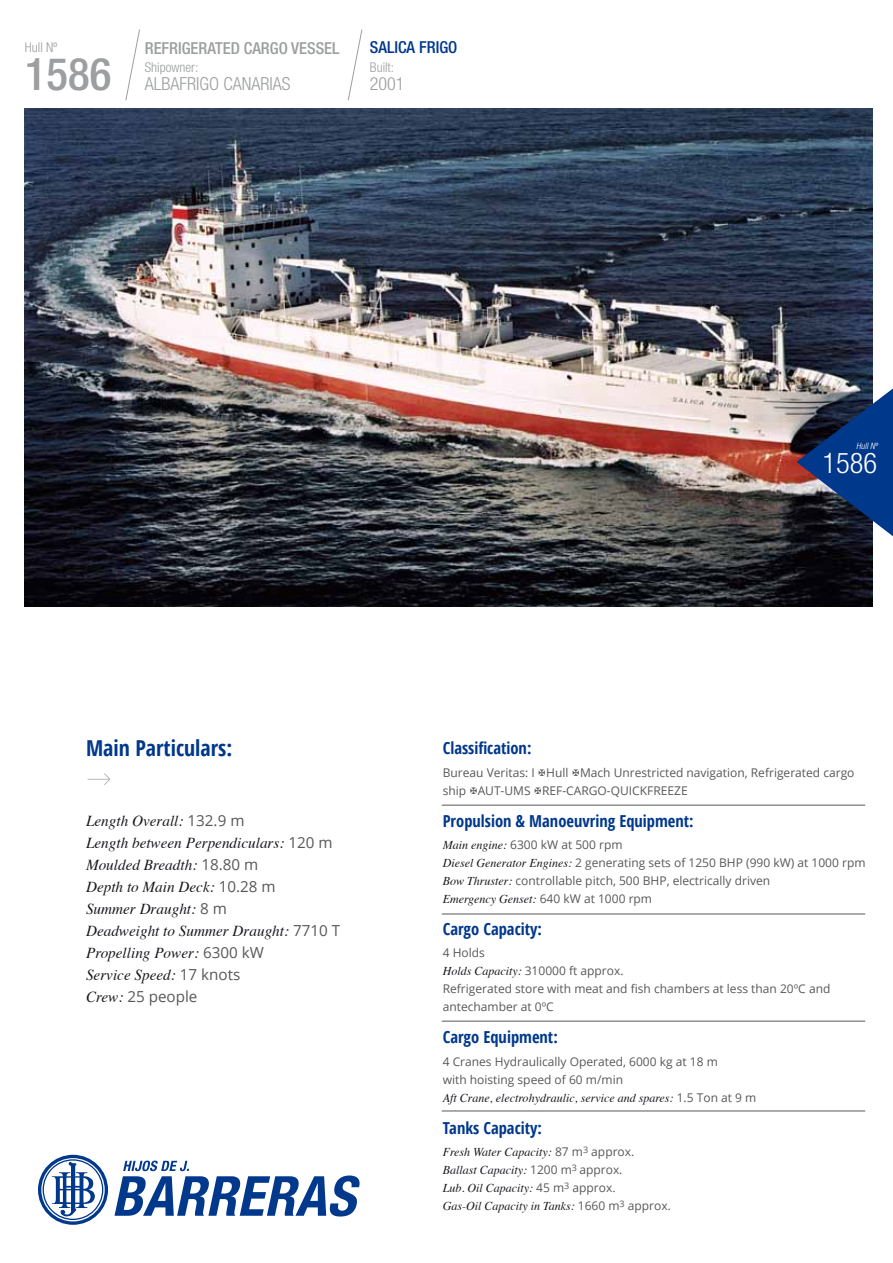
<style>
.page{position:relative;width:893px;height:1263px;background:#fff}
.page>*{position:absolute;margin:0;border:0;box-sizing:border-box;transform-origin:0 0}
.t1{font:500 condensed 45px "Helvetica Neue";color:#9c9e9f}
.t2{font:300 condensed 28.5px "Helvetica Neue";color:#fff}
.t3{font:700 condensed 21.9px "Open Sans";color:#00388c}
.t4{font:300 condensed 18px "Helvetica Neue";color:#9c9e9f}
.t5{font:700 condensed 16.5px "Open Sans";color:#00388c}
.t6{font:500 condensed 16.5px "Helvetica Neue";color:#9c9e9f}
.t7{font:500 condensed 16.5px "Helvetica Neue";color:#00388c}
.t8{font:italic 15.15px/21.9px "Times";color:#1a171c}
.t9{font:15.15px "Open Sans";color:#58585a}
.t10{font:300 condensed 13.5px "Helvetica Neue";color:#9c9e9f}
.t11{font:12px/18px "Open Sans";color:#58585a}
.t12{font:italic 12px/18px "Times";color:#1a171c}
.t13{font:italic 300 condensed 8.85px "Helvetica Neue";color:#fff}
.s1{font-family:"Open Sans";font-style:normal;color:#58585a}
.s2{font-family:"Times";font-style:italic;color:#1a171c}
</style>
<div class="page">
<img style="left:24px;top:109px;width:848px;height:497px">
<svg style="left:796px;top:388px;width:96px;height:148px;background:#243d69"></svg>
<hr style="left:442px;top:805px;width:423px;height:1px;background:#58585a">
<hr style="left:442px;top:1021px;width:423px;height:1px;background:#58585a">
<svg style="left:87px;top:773px;width:23px;height:12px"></svg>
<hr style="left:442px;top:914px;width:423px;height:1px;background:#58585a">
<hr style="left:442px;top:1111px;width:423px;height:1px;background:#58585a">
<svg style="left:347px;top:29px;width:16px;height:72px"></svg>
<svg style="left:125px;top:29px;width:15px;height:72px"></svg>
<svg style="left:38px;top:1155px;width:70px;height:70px"></svg>
<svg style="left:114px;top:1161px;width:246px;height:56px"></svg>
<p class="t10" style="left:25px;top:40px;width:34px">Hull Nº</p>
<h1 class="t1" style="left:25px;top:47px;width:88px">1586</h1>
<h3 class="t6" style="left:145px;top:39px;width:196px">REFRIGERATED CARGO VESSEL</h3>
<p class="t10" style="left:145px;top:60px;width:55px">Shipowner:</p>
<h3 class="t4" style="left:145px;top:74px;width:147px">ALBAFRIGO CANARIAS</h3>
<h3 class="t7" style="left:370px;top:37px;width:89px">SALICA FRIGO</h3>
<p class="t10" style="left:370px;top:60px;width:26px">Built:</p>
<h3 class="t4" style="left:370px;top:74px;width:36px">2001</h3>
<p class="t13" style="left:856px;top:441px;width:22px">Hull Nº</p>
<h2 class="t2" style="left:822px;top:446px;width:56px">1586</h2>
<h3 class="t3" style="left:86px;top:733px;width:148px">Main Particulars:</h3>
<p class="t8" style="left:86px;top:809px;width:256px">Length Overall: <span class="s1">132.9 m<br></span>Length between Perpendiculars: <span class="s1">120 m<br></span>Moulded Breadth: <span class="s1">18.80 m<br></span>Depth to Main Deck: <span class="s1">10.28 m<br></span>Summer Draught: <span class="s1">8 m<br></span>Deadweight to Summer Draught: <span class="s1">7710 T<br></span>Propelling Power: <span class="s1">6300 kW<br></span>Service Speed: <span class="s1">17 knots</span></p>
<p class="t9" style="left:86px;top:986px;width:113px"><span class="s2">Crew:</span> 25 people</p>
<h3 class="t5" style="left:442px;top:737px;width:90px">Classification:</h3>
<p class="t11" style="left:442px;top:763px;width:413px">Bureau Veritas: I Hull Mach Unrestricted navigation, Refrigerated cargo ship AUT-UMS REF-CARGO-QUICKFREEZE</p>
<h3 class="t5" style="left:442px;top:809px;width:252px">Propulsion &amp; Manoeuvring Equipment:</h3>
<p class="t11" style="left:442px;top:835px;width:424px"><span class="s2">Main engine:</span> 6300 kW at 500 rpm<br><span class="s2">Diesel Generator Engines:</span> 2 generating sets of 1250 BHP (990 kW) at 1000 rpm<br><span class="s2">Bow Thruster:</span> controllable pitch, 500 BHP, electrically driven</p>
<p class="t12" style="left:442px;top:889px;width:211px">Emergency Genset: <span class="s1">640 kW at 1000 rpm</span></p>
<h3 class="t5" style="left:442px;top:917px;width:101px">Cargo Capacity:</h3>
<p class="t11" style="left:442px;top:944px;width:389px">4 Holds<br><span class="s2">Holds Capacity:</span> 310000 ft approx.<br>Refrigerated store with meat and fish chambers at less than 20ºC and antechamber at 0ºC</p>
<h3 class="t5" style="left:442px;top:1026px;width:116px">Cargo Equipment:</h3>
<p class="t11" style="left:442px;top:1052px;width:276px">4 Cranes Hydraulically Operated, 6000 kg at 18 m with hoisting speed of 60 m/min</p>
<p class="t12" style="left:442px;top:1088px;width:315px">Aft Crane, electrohydraulic, service and spares: <span class="s1">1.5 Ton at 9 m</span></p>
<h3 class="t5" style="left:442px;top:1116px;width:101px">Tanks Capacity:</h3>
<p class="t12" style="left:442px;top:1142px;width:230px">Fresh Water Capacity: <span class="s1">87 m</span><sup>3</sup> <span class="s1">approx.<br></span>Ballast Capacity: <span class="s1">1200 m</span><sup>3</sup> <span class="s1">approx.<br></span>Lub. Oil Capacity: <span class="s1">45 m</span><sup>3</sup> <span class="s1">approx.<br></span>Gas-Oil Capacity in Tanks: <span class="s1">1660 m</span><sup>3</sup> <span class="s1">approx.</span></p>
</div>
